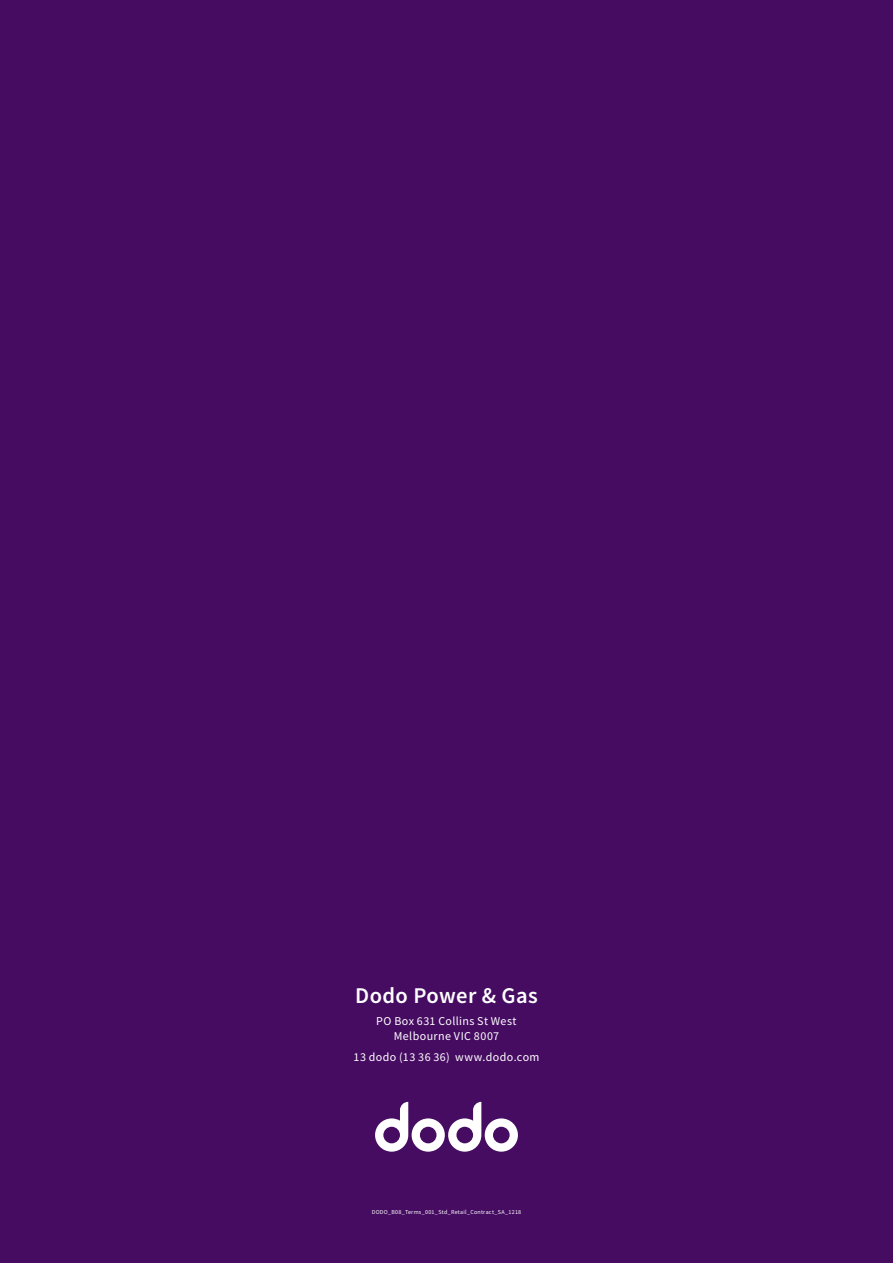
<style>
.page{position:relative;width:893px;height:1263px;background:#460c62}
.page>*{position:absolute;margin:0;border:0;box-sizing:border-box;transform-origin:0 0}
.t1{font:600 22.5px "Source Sans Pro";letter-spacing:.015em;color:#fff}
.t2{font:12px/15px "Source Sans Pro";letter-spacing:.035em;color:#fff;text-align:center}
.t3{font:6px "Source Sans Pro";letter-spacing:.045em;color:#fff}
</style>
<div class="page">
<svg style="left:375px;top:1102px;width:143px;height:50px"></svg>
<p class="t1" style="left:355px;top:981px;width:184px">Dodo Power &amp; Gas</p>
<p class="t2" style="left:376px;top:1013px;width:142px">PO Box 631 Collins St West<br>Melbourne VIC 8007</p>
<p class="t2" style="left:353px;top:1049px;width:187px">13 dodo (13 36 36) www.dodo.com</p>
<p class="t3" style="left:372px;top:1208px;width:151px">DODO_B08_Terms_001_Std_Retail_Contract_SA_1218</p>
</div>
